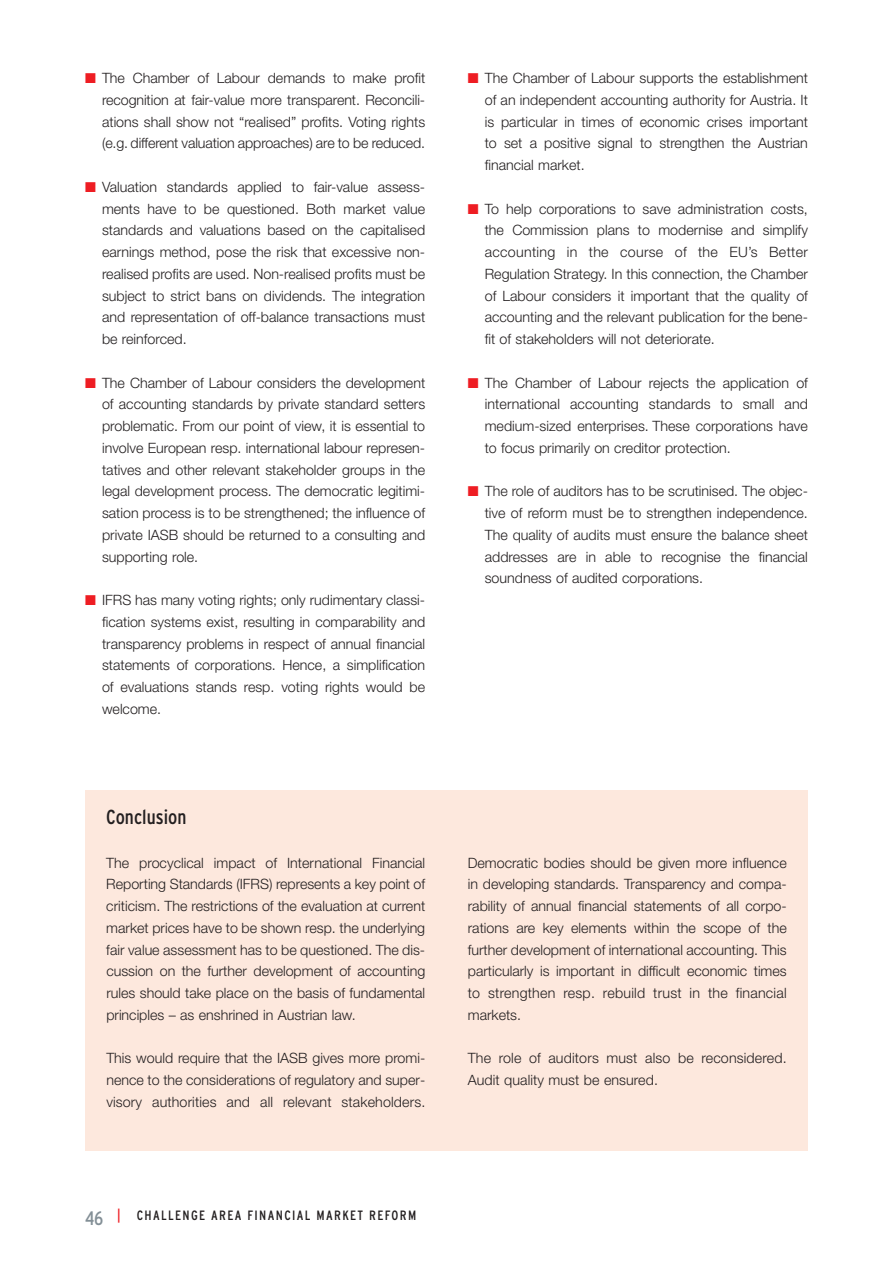
<style>
.page{position:relative;width:893px;height:1263px;background:#fff}
.page>*{position:absolute;margin:0;border:0;box-sizing:border-box;transform-origin:0 0}
.t1{font:condensed 20.25px "Interstate";color:#231f20}
.t2{font:condensed 19.5px "Interstate";color:#838f96}
.t3{font:300 14.25px/21.8px "Helvetica Neue";color:#231f20;text-align:justify}
.t4{font:condensed 13.5px "Interstate";letter-spacing:.1em;color:#231f20}
.s1{color:#ee1d23}
.s2{font-size:14.25px;color:#ee1d23}
</style>
<div class="page">
<div style="left:85px;top:790px;width:723px;height:360px;background:#fde8dd"></div>
<p class="t3" style="left:102px;top:69px;width:325px;text-indent:-17px"><span class="s1">■</span> The Chamber of Labour demands to make profit recognition at fair-value more transparent. Reconcili&shy;ations shall show not “realised” profits. Voting rights (e.g. different valuation approaches) are to be reduced.</p>
<p class="t3" style="left:102px;top:177px;width:325px;text-indent:-17px"><span class="s1">■</span> Valuation standards applied to fair-value assess&shy;ments have to be questioned. Both market value standards and valuations based on the capitalised earnings method, pose the risk that excessive non&shy;realised profits are used. Non-realised profits must be subject to strict bans on dividends. The integration and representation of off-balance transactions must be reinforced.</p>
<p class="t3" style="left:102px;top:373px;width:325px;text-indent:-17px"><span class="s1">■</span> The Chamber of Labour considers the development of accounting standards by private standard setters problematic. From our point of view, it is essential to involve European resp. international labour represen&shy;tatives and other relevant stakeholder groups in the legal development process. The democratic legitimi&shy;sation process is to be strengthened; the influence of private IASB should be returned to a consulting and supporting role.</p>
<p class="t3" style="left:102px;top:591px;width:325px;text-indent:-17px"><span class="s1">■</span> IFRS has many voting rights; only rudimentary classi&shy;fication systems exist, resulting in comparability and transparency problems in respect of annual financial statements of corporations. Hence, a simplification of evaluations stands resp. voting rights would be welcome.</p>
<h1 class="t1" style="left:106px;top:805px;width:82px">Conclusion</h1>
<p class="t3" style="left:106px;top:853px;width:320px">The procyclical impact of International Financial Reporting Standards (IFRS) represents a key point of criticism. The restrictions of the evaluation at current market prices have to be shown resp. the underlying fair value assessment has to be questioned. The dis&shy;cussion on the further development of accounting rules should take place on the basis of fundamental principles – as enshrined in Austrian law.</p>
<p class="t3" style="left:106px;top:1049px;width:320px">This would require that the IASB gives more promi&shy;nence to the considerations of regulatory and super&shy;visory authorities and all relevant stakeholders.</p>
<h2 class="t2" style="left:85px;top:1207px;width:20px">46</h2>
<p class="t4" style="left:117px;top:1208px;width:301px"><span class="s2">|</span> CHALLENGE AREA FINANCIAL MARKET REFORM</p>
<p class="t3" style="left:485px;top:69px;width:325px;text-indent:-17px"><span class="s1">■</span> The Chamber of Labour supports the establishment of an independent accounting authority for Austria. It is particular in times of economic crises important to set a positive signal to strengthen the Austrian financial market.</p>
<p class="t3" style="left:485px;top:199px;width:325px;text-indent:-17px"><span class="s1">■</span> To help corporations to save administration costs, the Commission plans to modernise and simplify accounting in the course of the EU’s Better Regulation Strategy. In this connection, the Chamber of Labour considers it important that the quality of accounting and the relevant publication for the bene&shy;fit of stakeholders will not deteriorate.</p>
<p class="t3" style="left:485px;top:373px;width:325px;text-indent:-17px"><span class="s1">■</span> The Chamber of Labour rejects the application of international accounting standards to small and medium-sized enterprises. These corporations have to focus primarily on creditor protection.</p>
<p class="t3" style="left:485px;top:482px;width:325px;text-indent:-17px"><span class="s1">■</span> The role of auditors has to be scrutinised. The objec&shy;tive of reform must be to strengthen independence.<br>The quality of audits must ensure the balance sheet addresses are in able to recognise the financial soundness of audited corporations.</p>
<p class="t3" style="left:468px;top:853px;width:320px">Democratic bodies should be given more influence in developing standards. Transparency and compa&shy;rability of annual financial statements of all corpo&shy;rations are key elements within the scope of the further development of international accounting. This particularly is important in difficult economic times to strengthen resp. rebuild trust in the financial markets.</p>
<p class="t3" style="left:468px;top:1049px;width:320px">The role of auditors must also be reconsidered.<br>Audit quality must be ensured.</p>
</div>
